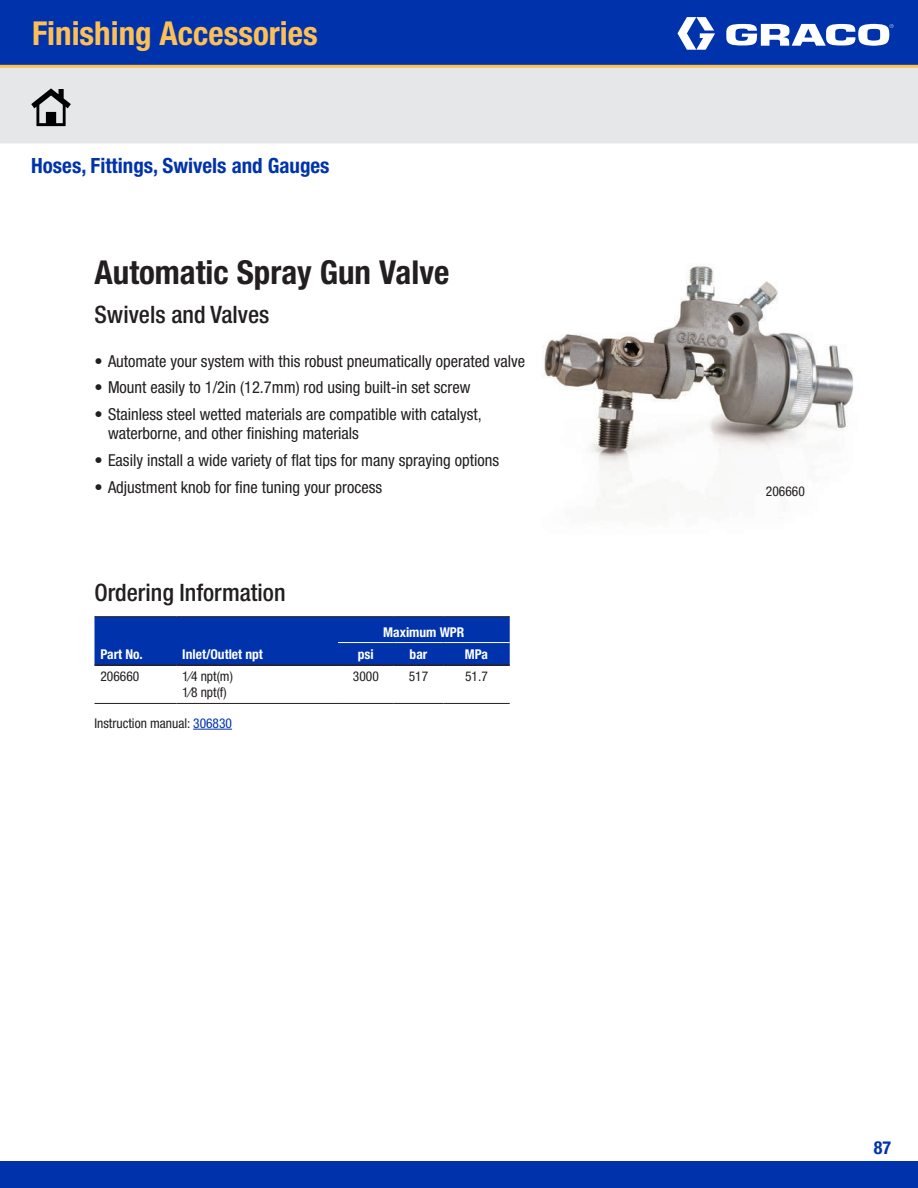
<style>
.page{position:relative;width:918px;height:1188px;background:#fff}
.page>*{position:absolute;margin:0;border:0;box-sizing:border-box;transform-origin:0 0}
.t1{font:700 condensed 33px "Helvetica Neue LT Std";color:#231f20}
.t2{font:700 condensed 33px "Helvetica Neue LT Std";color:#fdc056}
.t3{font:500 condensed 24px "Helvetica Neue LT Std";color:#231f20}
.t4{font:700 condensed 21px "Helvetica Neue LT Std";color:#0033ab}
.t5{font:700 condensed 18px "Helvetica Neue LT Std";color:#0033ab}
.t6{font:condensed 16.5px/19.8px "Helvetica Neue LT Std";color:#231f20}
.t7{font:condensed 13.5px "Helvetica Neue LT Std";color:#231f20}
.t8{font:700 condensed 13.5px "Helvetica Neue LT Std";color:#fff}
.s1{color:#0033ab}
</style>
<div class="page">
<div style="left:0;top:68px;width:918px;height:75px;background:#e6e7e9"></div>
<div style="left:0;top:1161px;width:918px;height:27px;background:#0033ab"></div>
<div style="left:0;top:0;width:918px;height:68px;background:#0033ab"></div>
<svg style="left:677px;top:17px;width:38px;height:33px"></svg>
<svg style="left:726px;top:23px;width:167px;height:23px"></svg>
<hr style="left:0;top:65px;width:918px;height:3px;background:#fdc056">
<svg style="left:31px;top:88px;width:40px;height:38px;background:#8c8d8e"></svg>
<img style="left:543px;top:265px;width:311px;height:246px">
<hr style="left:193px;top:729px;width:39px;height:1px;background:#0033ab">
<div style="left:94px;top:617px;width:416px;height:47px;background:#0033ab"></div>
<hr style="left:94px;top:703px;width:82px;height:1px;background:#231f20">
<hr style="left:176px;top:703px;width:162px;height:1px;background:#231f20">
<hr style="left:94px;top:616px;width:82px;height:1px;background:#231f20">
<hr style="left:94px;top:664px;width:82px;height:2px;background:#231f20">
<hr style="left:338px;top:703px;width:56px;height:1px;background:#231f20">
<hr style="left:394px;top:703px;width:49px;height:1px;background:#231f20">
<hr style="left:443px;top:703px;width:67px;height:1px;background:#231f20">
<hr style="left:338px;top:664px;width:56px;height:2px;background:#231f20">
<hr style="left:394px;top:664px;width:49px;height:2px;background:#231f20">
<hr style="left:443px;top:664px;width:67px;height:2px;background:#231f20">
<hr style="left:176px;top:616px;width:162px;height:1px;background:#231f20">
<hr style="left:338px;top:616px;width:56px;height:1px;background:#231f20">
<hr style="left:394px;top:616px;width:49px;height:1px;background:#231f20">
<hr style="left:443px;top:616px;width:67px;height:1px;background:#231f20">
<hr style="left:176px;top:664px;width:162px;height:2px;background:#231f20">
<hr style="left:338px;top:642px;width:56px;height:1px;background:#fff">
<hr style="left:394px;top:642px;width:49px;height:1px;background:#fff">
<hr style="left:443px;top:642px;width:67px;height:1px;background:#fff">
<h1 class="t2" style="left:32px;top:13px;width:287px">Finishing Accessories</h1>
<p class="t4" style="left:31px;top:152px;width:300px">Hoses, Fittings, Swivels and Gauges</p>
<p class="t1" style="left:94px;top:252px;width:356px">Automatic Spray Gun Valve</p>
<p class="t3" style="left:94px;top:300px;width:177px">Swivels and Valves</p>
<p class="t6" style="left:94px;top:351px;width:432px">• Automate your system with this robust pneumatically operated valve</p>
<p class="t6" style="left:94px;top:377px;width:377px">• Mount easily to 1/2in (12.7mm) rod using built-in set screw</p>
<p class="t6" style="left:108px;top:404px;width:375px;text-indent:-14px">• Stainless steel wetted materials are compatible with catalyst, waterborne, and other finishing materials</p>
<p class="t6" style="left:94px;top:450px;width:406px">• Easily install a wide variety of flat tips for many spraying options</p>
<p class="t6" style="left:94px;top:477px;width:289px">• Adjustment knob for fine tuning your process</p>
<p class="t3" style="left:94px;top:578px;width:193px">Ordering Information</p>
<p class="t8" style="left:100px;top:646px;width:44px">Part No.</p>
<p class="t8" style="left:182px;top:646px;width:82px">Inlet/Outlet npt</p>
<p class="t7" style="left:100px;top:669px;width:40px">206660</p>
<p class="t7" style="left:182px;top:669px;width:52px">1⁄4 npt(m)</p>
<p class="t7" style="left:182px;top:685px;width:46px">1⁄8 npt(f)</p>
<p class="t7" style="left:94px;top:715px;width:139px">Instruction manual: <span class="s1">306830</span></p>
<p class="t8" style="left:383px;top:624px;width:83px">Maximum WPR</p>
<p class="t8" style="left:358px;top:646px;width:17px">psi</p>
<p class="t8" style="left:410px;top:646px;width:19px">bar</p>
<p class="t8" style="left:465px;top:646px;width:25px">MPa</p>
<p class="t7" style="left:353px;top:669px;width:27px">3000</p>
<p class="t7" style="left:409px;top:669px;width:21px">517</p>
<p class="t7" style="left:465px;top:669px;width:24px">51.7</p>
<p class="t7" style="left:766px;top:483px;width:40px">206660</p>
<p class="t5" style="left:874px;top:1137px;width:19px">87</p>
</div>
